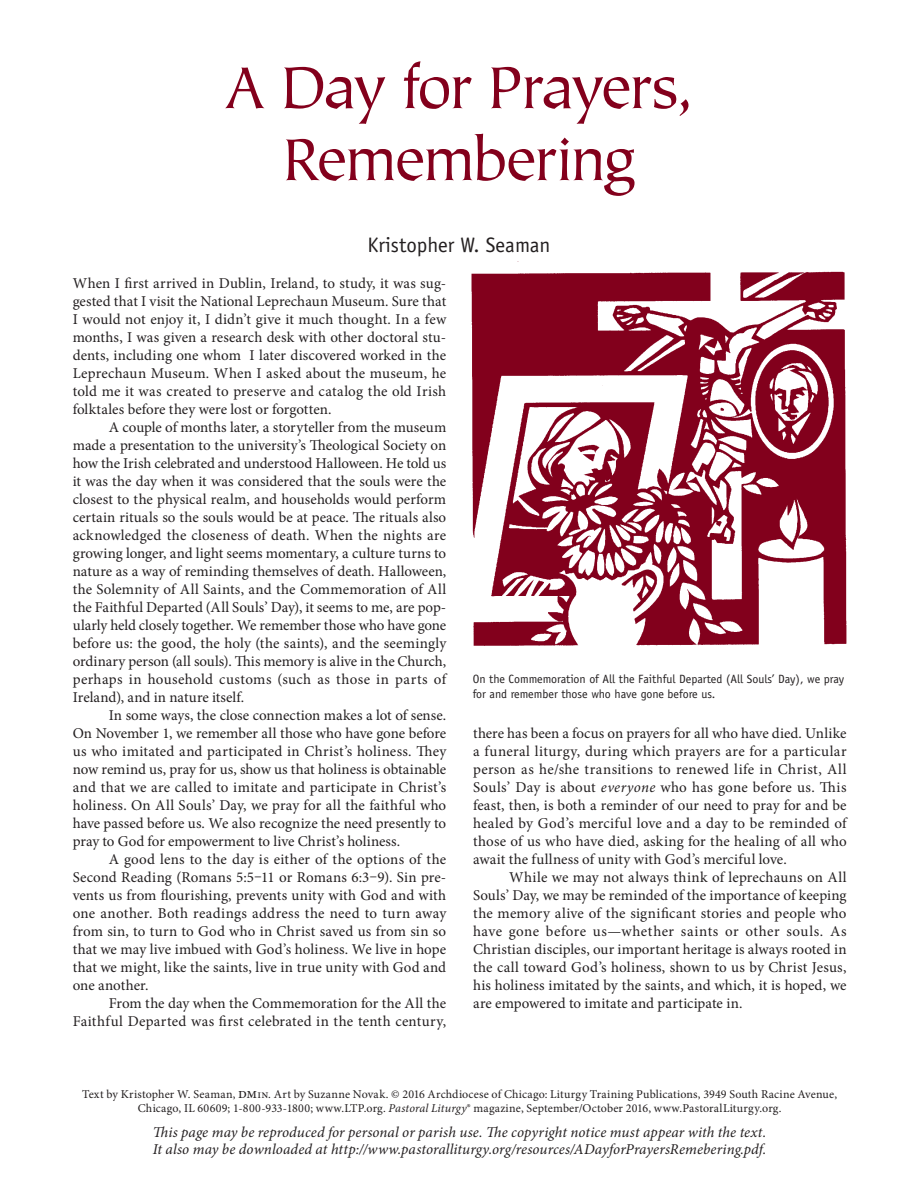
<style>
.page{position:relative;width:918px;height:1188px;background:#fff}
.page>*{position:absolute;margin:0;border:0;box-sizing:border-box;transform-origin:0 0}
.sect1__reproducible{font:66px/72px "Tiepolo Std";letter-spacing:-.055em;color:#83001c;text-align:center}
.author__reproducibl{font:21px "Officina Sans Std";color:#231f20}
.para__indented{font:15px/18px "Minion Pro";letter-spacing:.01em;color:#231f20;text-align:justify}
.para{font:15px/18px "Minion Pro";letter-spacing:.005em;color:#231f20;text-align:justify}
.reproducible_informa{font:italic 15px/16.5px "Minion Pro";letter-spacing:.005em;color:#231f20}
.copyright__reproduc{font:12px/13.5px "Minion Pro";letter-spacing:.015em;color:#231f20;text-align:center}
.caption{font:12px/15px "Officina Sans Std";color:#231f20}
.s1{font-style:italic}
.s2{font-size:15px}
</style>
<div class="page">
<img style="left:471px;top:261px;width:376px;height:385px">
<p class="sect1__reproducible" style="left:224px;top:54px;width:471px">A Day for Prayers,<br>Remembering</p>
<p class="author__reproducibl" style="left:368px;top:233px;width:184px">Kristopher W. Seaman</p>
<p class="para" style="left:73px;top:274px;width:375px">When I first arrived in Dublin, Ireland, to study, it was sug&shy;gested that I visit the National Leprechaun Museum. Sure that I would not enjoy it, I didn’t give it much thought. In a few months, I was given a research desk with other doctoral stu&shy;dents, including one whom I later discovered worked in the Leprechaun Museum. When I asked about the museum, he told me it was created to preserve and catalog the old Irish folktales before they were lost or forgotten.</p>
<p class="para__indented" style="left:73px;top:418px;width:375px;text-indent:36px">A couple of months later, a storyteller from the museum made a presentation to the university’s Theological Society on how the Irish celebrated and understood Halloween. He told us it was the day when it was considered that the souls were the closest to the physical realm, and households would perform certain rituals so the souls would be at peace. The rituals also acknowledged the closeness of death. When the nights are growing longer, and light seems momentary, a culture turns to nature as a way of reminding themselves of death. Halloween, the Solemnity of All Saints, and the Commemoration of All the Faithful Departed (All Souls’ Day), it seems to me, are pop&shy;ularly held closely together. We remember those who have gone before us: the good, the holy (the saints), and the seemingly ordinary person (all souls). This memory is alive in the Church, perhaps in household customs (such as those in parts of Ireland), and in nature itself.</p>
<p class="para__indented" style="left:73px;top:706px;width:375px;text-indent:36px">In some ways, the close connection makes a lot of sense.<br>On November 1, we remember all those who have gone before us who imitated and participated in Christ’s holiness. They now remind us, pray for us, show us that holiness is obtainable and that we are called to imitate and participate in Christ’s holiness. On All Souls’ Day, we pray for all the faithful who have passed before us. We also recognize the need presently to pray to God for empowerment to live Christ’s holiness.</p>
<p class="para__indented" style="left:73px;top:850px;width:375px;text-indent:36px">A good lens to the day is either of the options of the Second Reading (Romans 5:5–11 or Romans 6:3–9). Sin pre&shy;vents us from flourishing, prevents unity with God and with one another. Both readings address the need to turn away from sin, to turn to God who in Christ saved us from sin so that we may live imbued with God’s holiness. We live in hope that we might, like the saints, live in true unity with God and one another.</p>
<p class="para__indented" style="left:73px;top:994px;width:375px;text-align:right">From the day when the Commemoration for the All the<br>Faithful Departed was first celebrated in the tenth century,</p>
<p class="caption" style="left:473px;top:672px;width:373px">On the Commemoration of All the Faithful Departed (All Souls’ Day), we pray for and remember those who have gone before us.</p>
<p class="para__indented" style="left:473px;top:724px;width:375px">there has been a focus on prayers for all who have died. Unlike a funeral liturgy, during which prayers are for a particular person as he/she transitions to renewed life in Christ, All Souls’ Day is about <span class="s1">everyone</span> who has gone before us. This feast, then, is both a reminder of our need to pray for and be healed by God’s merciful love and a day to be reminded of those of us who have died, asking for the healing of all who await the fullness of unity with God’s merciful love.</p>
<p class="para__indented" style="left:473px;top:868px;width:375px;text-indent:36px">While we may not always think of leprechauns on All Souls’ Day, we may be reminded of the importance of keeping the memory alive of the significant stories and people who have gone before us—whether saints or other souls. As Christian disciples, our important heritage is always rooted in the call toward God’s holiness, shown to us by Christ Jesus, his holiness imitated by the saints, and which, it is hoped, we are empowered to imitate and participate in.</p>
<p class="copyright__reproduc" style="left:82px;top:1088px;width:756px">Text by Kristopher W. Seaman, <span class="s2">dm</span>in. Art by Suzanne Novak. © 2016 Archdiocese of Chicago: Liturgy Training Publications, 3949 South Racine Avenue,<br>Chicago, IL 60609; 1-800-933-1800; www.LTP.org. <span class="s1">Pastoral Liturgy</span>® magazine, September/October 2016, www.PastoralLiturgy.org.</p>
<p class="reproducible_informa" style="left:153px;top:1124px;width:615px">This page may be reproduced for personal or parish use. The copyright notice must appear with the text.<br>It also may be downloaded at http://www.pastoralliturgy.org/resources/ADayforPrayersRemebering.pdf.</p>
</div>
